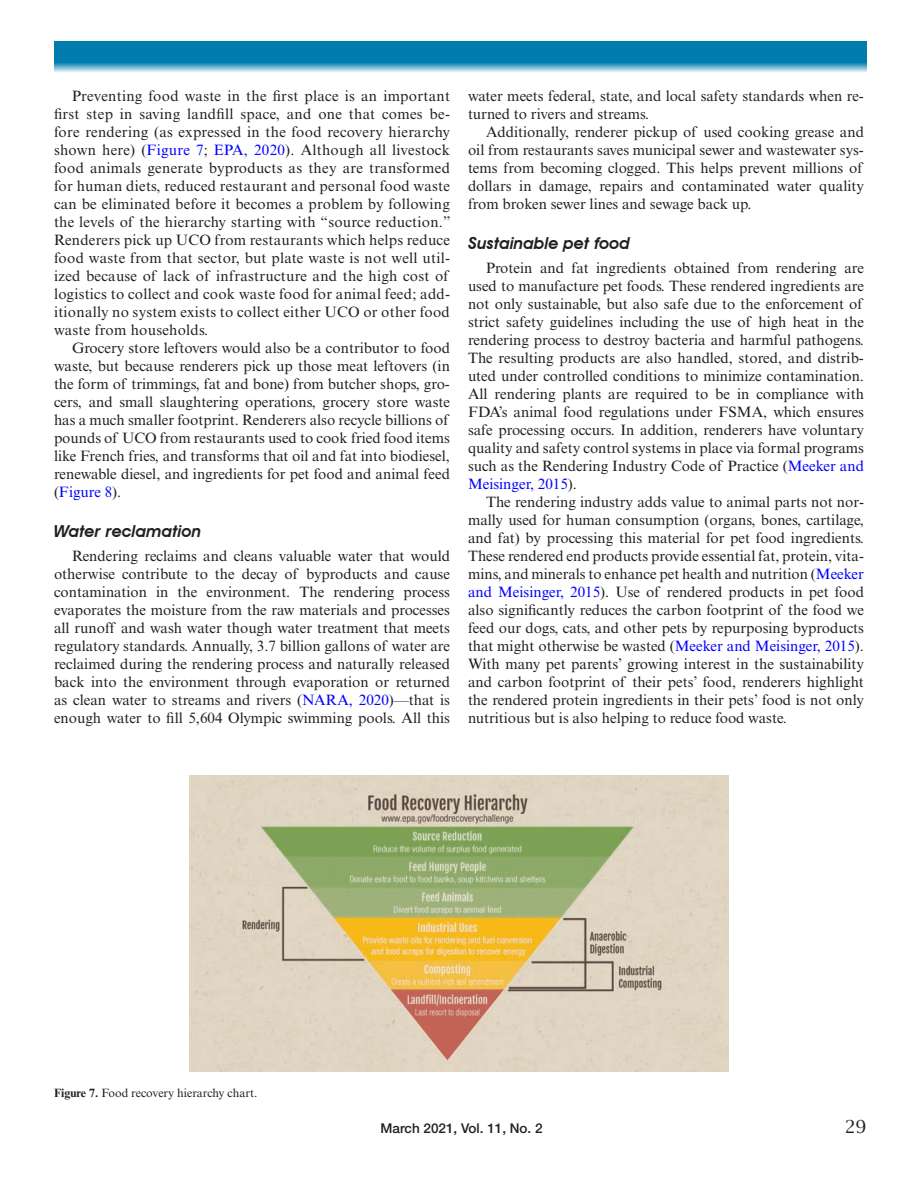
<style>
.page{position:relative;width:918px;height:1188px;background:#fff}
.page>*{position:absolute;margin:0;border:0;box-sizing:border-box;transform-origin:0 0}
.t1{font:18px "Lucida Bright";color:#231f20}
.t2{font:italic 600 16.5px "Avant Garde IT Cby BT";color:#231f20}
.t3{font:15px/18px "Times New Roman MT Std";letter-spacing:.02em;color:#231f20;text-align:justify}
.t4{font:15px/18px "Times New Roman MT Std";color:#231f20}
.t5{font:500 13.5px "Helvetica Neue LT Std";color:#231f20}
.t6{font:12px "Times New Roman MT Std";color:#231f20}
.s1{color:#00f}
.s2{font-weight:700}
</style>
<div class="page">
<svg style="left:54px;top:41px;width:813px;height:31px;background:#238eb8"></svg>
<img style="left:189px;top:776px;width:540px;height:295px">
<p class="t3" style="left:54px;top:87px;width:398px;text-align:left;text-indent:18px">Preventing food waste in the first place is an important first step in saving landfill space, and one that comes be&shy;fore rendering (as expressed in the food recovery hierarchy shown here) (<span class="s1">Figure 7</span>; <span class="s1">EPA, 2020</span>). Although all livestock food animals generate byproducts as they are transformed for human diets, reduced restaurant and personal food waste can be eliminated before it becomes a problem by following the levels of the hierarchy starting with “source reduction.” Renderers pick up UCO from restaurants which helps reduce food waste from that sector, but plate waste is not well util&shy;ized because of lack of infrastructure and the high cost of logistics to collect and cook waste food for animal feed; add&shy;itionally no system exists to collect either UCO or other food waste from households.</p>
<p class="t3" style="left:54px;top:339px;width:398px;text-indent:18px">Grocery store leftovers would also be a contributor to food waste, but because renderers pick up those meat leftovers (in the form of trimmings, fat and bone) from butcher shops, gro&shy;cers, and small slaughtering operations, grocery store waste has a much smaller footprint. Renderers also recycle billions of pounds of UCO from restaurants used to cook fried food items like French fries, and transforms that oil and fat into biodiesel, renewable diesel, and ingredients for pet food and animal feed (<span class="s1">Figure 8</span>).</p>
<p class="t2" style="left:54px;top:521px;width:148px">Water reclamation</p>
<p class="t3" style="left:54px;top:547px;width:398px;text-indent:18px">Rendering reclaims and cleans valuable water that would otherwise contribute to the decay of byproducts and cause contamination in the environment. The rendering process evaporates the moisture from the raw materials and processes all runoff and wash water though water treatment that meets regulatory standards. Annually, 3.7 billion gallons of water are reclaimed during the rendering process and naturally released back into the environment through evaporation or returned as clean water to streams and rivers (<span class="s1">NARA, 2020</span>)—that is enough water to fill 5,604 Olympic swimming pools. All this</p>
<p class="t4" style="left:468px;top:87px;width:397px">water meets federal, state, and local safety standards when re&shy;turned to rivers and streams.</p>
<p class="t3" style="left:468px;top:123px;width:397px;text-indent:18px">Additionally, renderer pickup of used cooking grease and oil from restaurants saves municipal sewer and wastewater sys&shy;tems from becoming clogged. This helps prevent millions of dollars in damage, repairs and contaminated water quality from broken sewer lines and sewage back up.</p>
<p class="t2" style="left:468px;top:233px;width:163px">Sustainable pet food</p>
<p class="t3" style="left:468px;top:259px;width:398px;text-indent:18px">Protein and fat ingredients obtained from rendering are used to manufacture pet foods. These rendered ingredients are not only sustainable, but also safe due to the enforcement of strict safety guidelines including the use of high heat in the rendering process to destroy bacteria and harmful pathogens.<br>The resulting products are also handled, stored, and distrib&shy;uted under controlled conditions to minimize contamination.<br>All rendering plants are required to be in compliance with FDA’s animal food regulations under FSMA, which ensures safe processing occurs. In addition, renderers have voluntary quality and safety control systems in place via formal programs such as the Rendering Industry Code of Practice (<span class="s1">Meeker and Meisinger, 2015</span>).</p>
<p class="t3" style="left:468px;top:493px;width:398px;text-indent:18px">The rendering industry adds value to animal parts not nor&shy;mally used for human consumption (organs, bones, cartilage, and fat) by processing this material for pet food ingredients.<br>These rendered end products provide essential fat, protein, vita&shy;mins, and minerals to enhance pet health and nutrition (<span class="s1">Meeker and Meisinger, 2015</span>). Use of rendered products in pet food also significantly reduces the carbon footprint of the food we feed our dogs, cats, and other pets by repurposing byproducts that might otherwise be wasted (<span class="s1">Meeker and Meisinger, 2015</span>).<br>With many pet parents’ growing interest in the sustainability and carbon footprint of their pets’ food, renderers highlight the rendered protein ingredients in their pets’ food is not only nutritious but is also helping to reduce food waste.</p>
<p class="t6" style="left:54px;top:1086px;width:205px"><span class="s2">Figure 7.</span> Food recovery hierarchy chart.</p>
<p class="t5" style="left:381px;top:1120px;width:164px">March 2021, Vol. 11, No. 2</p>
<p class="t1" style="left:845px;top:1116px;width:23px">29</p>
</div>
